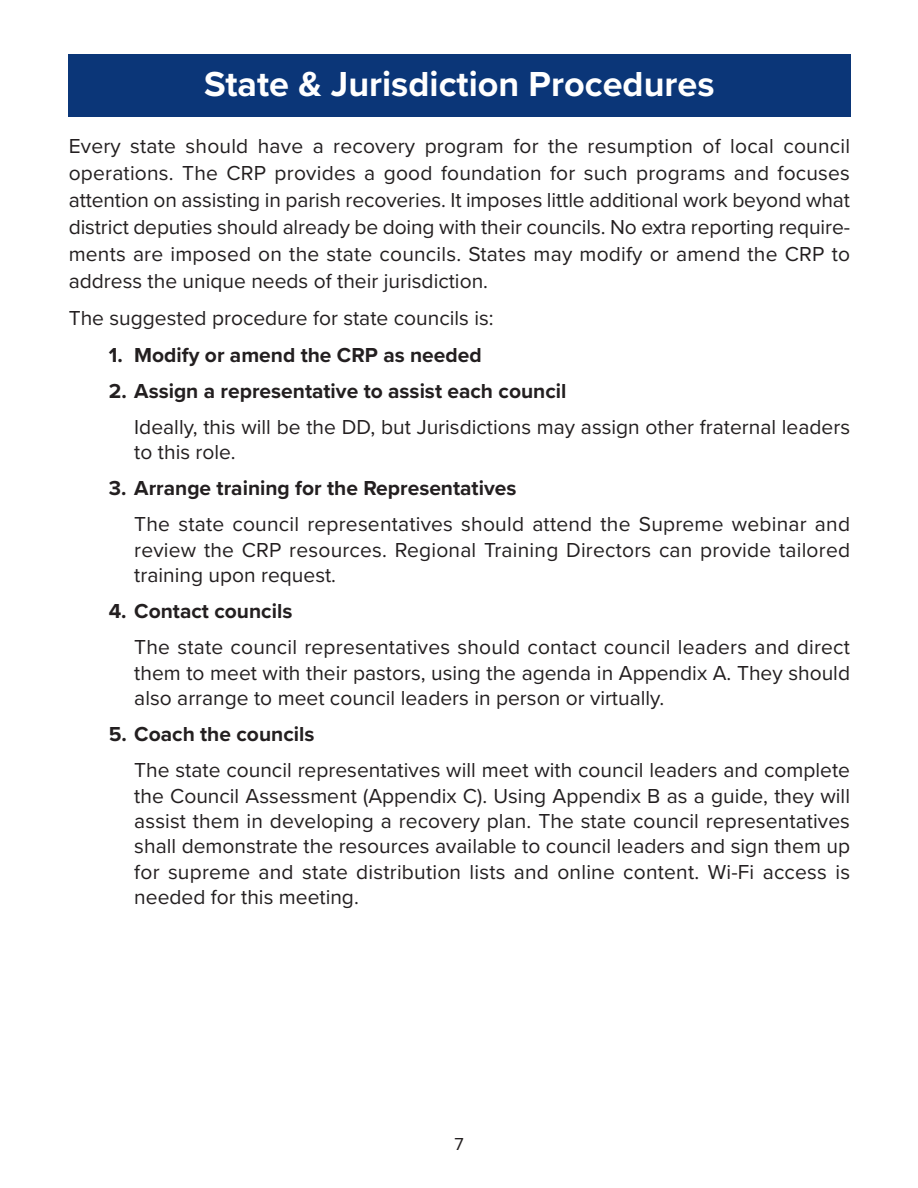
<style>
.page{position:relative;width:918px;height:1188px;background:#fff}
.page>*{position:absolute;margin:0;border:0;box-sizing:border-box;transform-origin:0 0}
.t1{font:700 36px "Proxima Nova";color:#fff}
.t2{font:21px/25.3px "Proxima Nova";color:#231f20;text-align:justify}
.t3{font:700 21px "Proxima Nova";color:#231f20}
.t4{font:18px "Proxima Nova";color:#231f20}
</style>
<div class="page">
<div style="left:68px;top:54px;width:783px;height:63px;background:#0b3678"></div>
<p class="t1" style="left:204px;top:70px;width:512px">State &amp; Jurisdiction Procedures</p>
<p class="t2" style="left:69px;top:134px;width:783px;line-height:27px">Every state should have a recovery program for the resumption of local council operations. The CRP provides a good foundation for such programs and focuses attention on assisting in parish recoveries. It imposes little additional work beyond what district deputies should already be doing with their councils. No extra reporting require&shy;ments are imposed on the state councils. States may modify or amend the CRP to address the unique needs of their jurisdiction.</p>
<p class="t2" style="left:69px;top:308px;width:426px">The suggested procedure for state councils is:</p>
<p class="t3" style="left:109px;top:347px;width:375px">1. Modify or amend the CRP as needed</p>
<p class="t3" style="left:109px;top:383px;width:459px">2. Assign a representative to assist each council</p>
<p class="t2" style="left:134px;top:416px;width:717px">Ideally, this will be the DD, but Jurisdictions may assign other fraternal leaders to this role.</p>
<p class="t3" style="left:109px;top:480px;width:409px">3. Arrange training for the Representatives</p>
<p class="t2" style="left:134px;top:514px;width:717px">The state council representatives should attend the Supreme webinar and review the CRP resources. Regional Training Directors can provide tailored training upon request.</p>
<p class="t3" style="left:109px;top:603px;width:185px">4. Contact councils</p>
<p class="t2" style="left:134px;top:637px;width:717px">The state council representatives should contact council leaders and direct them to meet with their pastors, using the agenda in Appendix A. They should also arrange to meet council leaders in person or virtually.</p>
<p class="t3" style="left:109px;top:726px;width:207px">5. Coach the councils</p>
<p class="t2" style="left:134px;top:760px;width:717px">The state council representatives will meet with council leaders and complete the Council Assessment (Appendix C). Using Appendix B as a guide, they will assist them in developing a recovery plan. The state council representatives shall demonstrate the resources available to council leaders and sign them up for supreme and state distribution lists and online content. Wi-Fi access is needed for this meeting.</p>
<p class="t4" style="left:454px;top:1138px;width:11px">7</p>
</div>
